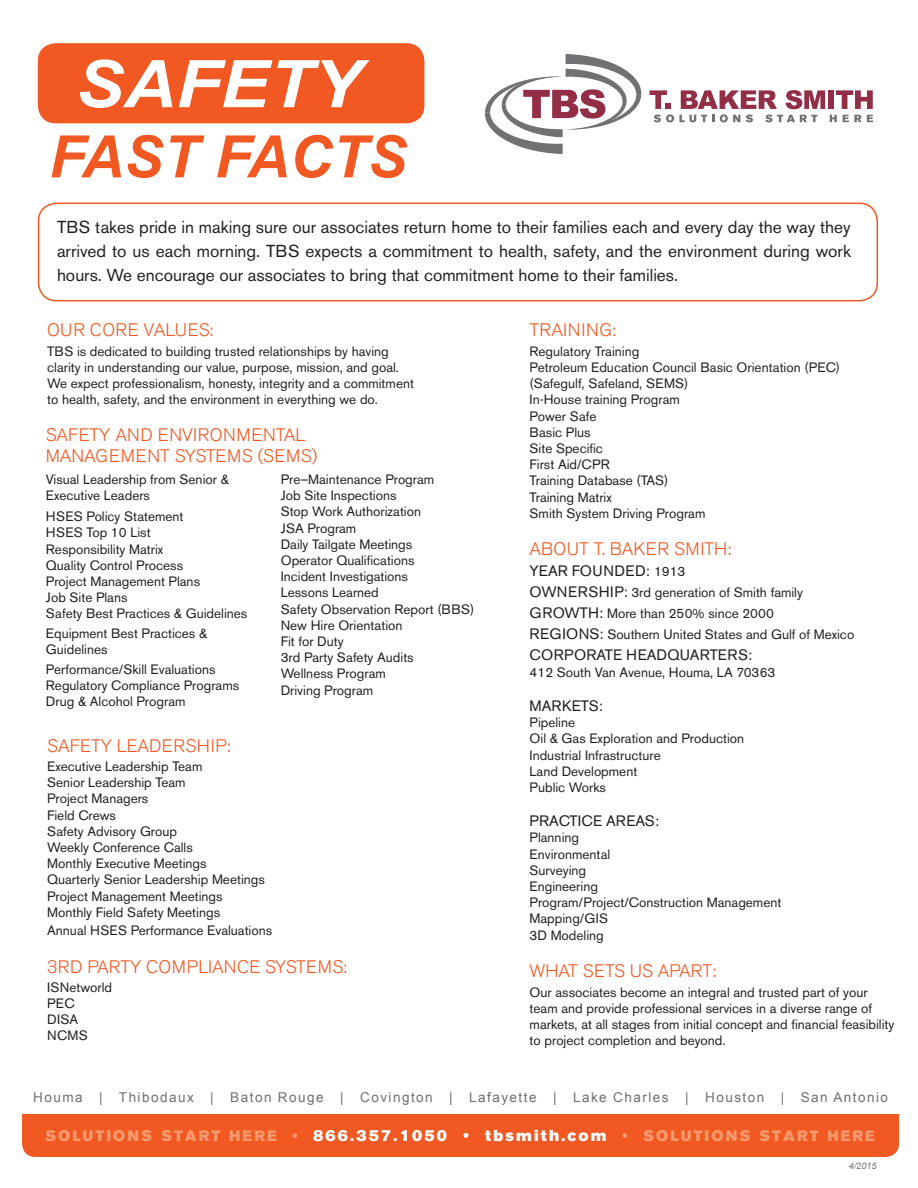
<style>
.page{position:relative;width:918px;height:1188px;background:#fff}
.page>*{position:absolute;margin:0;border:0;box-sizing:border-box;transform-origin:0 0}
.t1{font:300 18px "Akzidenz Grotesk BE";color:#f15822}
.t2{font:300 18px "Akzidenz Grotesk BE";letter-spacing:.02em;color:#f15822}
.t3{font:17.25px/24px "Akzidenz Grotesk BE";color:#231f20;text-align:justify}
.t4{font:15px "Akzidenz Grotesk BE Super";letter-spacing:.14em;color:#f7996c}
.t5{font:15px "Akzidenz Grotesk BE";letter-spacing:.02em;color:#231f20}
.t6{font:15px "Akzidenz Grotesk BE";color:#231f20}
.t7{font:13.5px/16.2px "Akzidenz Grotesk BE";color:#231f20}
.t8{font:13.5px "Arial";letter-spacing:.11em;color:#6d6f71}
.t9{font:italic 9px "Arial";color:#717174}
.s1{font-size:13.5px}
.s2{font-size:15px}
.s3{font-size:15.75px;color:#fff}
</style>
<div class="page">
<div style="left:38px;top:203px;width:840px;height:98px;border:2px solid #f15822;border-radius:18px"></div>
<div style="left:38px;top:43px;width:386px;height:80px;background:#f15822;border-radius:18px"></div>
<svg style="left:485px;top:54px;width:156px;height:100px"></svg>
<svg style="left:650px;top:90px;width:223px;height:32px"></svg>
<svg style="left:51px;top:135px;width:356px;height:43px"></svg>
<svg style="left:80px;top:59px;width:290px;height:49px"></svg>
<div style="left:22px;top:1114px;width:877px;height:43px;background:#f15822"></div>
<p class="t3" style="left:57px;top:215px;width:795px">TBS takes pride in making sure our associates return home to their families each and every day the way they arrived to us each morning. TBS expects a commitment to health, safety, and the environment during work hours. We encourage our associates to bring that commitment home to their families.</p>
<p class="t2" style="left:47px;top:320px;width:168px">OUR CORE VALUES:</p>
<p class="t7" style="left:47px;top:343px;width:368px">TBS is dedicated to building trusted relationships by having clarity in understanding our value, purpose, mission, and goal.<br>We expect professionalism, honesty, integrity and a commitment to health, safety, and the environment in everything we do.</p>
<p class="t1" style="left:46px;top:424px;width:261px">SAFETY AND ENVIRONMENTAL</p>
<p class="t1" style="left:46px;top:446px;width:273px">MANAGEMENT SYSTEMS (SEMS)</p>
<p class="t7" style="left:46px;top:471px;width:184px">Visual Leadership from Senior &amp;<br>Executive Leaders</p>
<p class="t7" style="left:46px;top:508px;width:139px">HSES Policy Statement</p>
<p class="t7" style="left:46px;top:525px;width:106px">HSES Top 10 List</p>
<p class="t7" style="left:46px;top:541px;width:119px">Responsibility Matrix</p>
<p class="t7" style="left:46px;top:557px;width:139px">Quality Control Process</p>
<p class="t7" style="left:46px;top:573px;width:156px">Project Management Plans</p>
<p class="t7" style="left:46px;top:589px;width:83px">Job Site Plans</p>
<p class="t7" style="left:46px;top:606px;width:203px">Safety Best Practices &amp; Guidelines</p>
<p class="t7" style="left:46px;top:625px;width:163px">Equipment Best Practices &amp;<br>Guidelines</p>
<p class="t7" style="left:46px;top:661px;width:171px">Performance/Skill Evaluations</p>
<p class="t7" style="left:46px;top:677px;width:195px">Regulatory Compliance Programs</p>
<p class="t7" style="left:46px;top:693px;width:141px">Drug &amp; Alcohol Program</p>
<p class="t7" style="left:281px;top:471px;width:155px">Pre–Maintenance Program</p>
<p class="t7" style="left:281px;top:487px;width:117px">Job Site Inspections</p>
<p class="t7" style="left:281px;top:504px;width:142px">Stop Work Authorization</p>
<p class="t7" style="left:281px;top:520px;width:77px">JSA Program</p>
<p class="t7" style="left:281px;top:536px;width:133px">Daily Tailgate Meetings</p>
<p class="t7" style="left:281px;top:552px;width:135px">Operator Qualifications<br>Incident Investigations<br>Lessons Learned</p>
<p class="t7" style="left:281px;top:601px;width:195px">Safety Observation Report (BBS)</p>
<p class="t7" style="left:281px;top:617px;width:123px">New Hire Orientation</p>
<p class="t7" style="left:281px;top:633px;width:65px">Fit for Duty</p>
<p class="t7" style="left:281px;top:649px;width:135px">3rd Party Safety Audits</p>
<p class="t7" style="left:281px;top:666px;width:107px">Wellness Program</p>
<p class="t7" style="left:281px;top:682px;width:94px">Driving Program</p>
<p class="t1" style="left:47px;top:736px;width:185px">SAFETY LEADERSHIP:</p>
<p class="t7" style="left:47px;top:758px;width:157px">Executive Leadership Team</p>
<p class="t7" style="left:47px;top:774px;width:140px">Senior Leadership Team</p>
<p class="t7" style="left:47px;top:791px;width:103px">Project Managers</p>
<p class="t7" style="left:47px;top:807px;width:70px">Field Crews</p>
<p class="t7" style="left:47px;top:823px;width:131px">Safety Advisory Group</p>
<p class="t7" style="left:47px;top:839px;width:147px">Weekly Conference Calls</p>
<p class="t7" style="left:47px;top:855px;width:161px">Monthly Executive Meetings</p>
<p class="t7" style="left:47px;top:872px;width:219px">Quarterly Senior Leadership Meetings</p>
<p class="t7" style="left:47px;top:888px;width:177px">Project Management Meetings</p>
<p class="t7" style="left:47px;top:904px;width:174px">Monthly Field Safety Meetings</p>
<p class="t7" style="left:47px;top:922px;width:227px">Annual HSES Performance Evaluations</p>
<p class="t1" style="left:47px;top:956px;width:301px">3RD PARTY COMPLIANCE SYSTEMS:</p>
<p class="t7" style="left:47px;top:979px;width:66px">ISNetworld</p>
<p class="t7" style="left:47px;top:995px;width:29px">PEC</p>
<p class="t7" style="left:47px;top:1011px;width:32px">DISA</p>
<p class="t7" style="left:47px;top:1027px;width:42px">NCMS</p>
<p class="t2" style="left:530px;top:320px;width:88px">TRAINING:</p>
<p class="t7" style="left:530px;top:343px;width:111px">Regulatory Training</p>
<p class="t7" style="left:530px;top:359px;width:312px">Petroleum Education Council Basic Orientation (PEC)</p>
<p class="t7" style="left:530px;top:375px;width:160px">(Safegulf, Safeland, SEMS)</p>
<p class="t7" style="left:530px;top:392px;width:152px">In-House training Program</p>
<p class="t7" style="left:530px;top:408px;width:68px">Power Safe</p>
<p class="t7" style="left:530px;top:424px;width:63px">Basic Plus</p>
<p class="t7" style="left:530px;top:440px;width:75px">Site Specific</p>
<p class="t7" style="left:530px;top:456px;width:82px">First Aid/CPR</p>
<p class="t7" style="left:530px;top:473px;width:140px">Training Database (TAS)<br>Training Matrix</p>
<p class="t7" style="left:530px;top:505px;width:177px">Smith System Driving Program</p>
<p class="t1" style="left:530px;top:539px;width:203px">ABOUT T. BAKER SMITH:</p>
<p class="t5" style="left:530px;top:562px;width:157px">YEAR FOUNDED: <span class="s1">1913</span></p>
<p class="t7" style="left:530px;top:585px;width:275px"><span class="s2">OWNERSHIP:</span> 3rd generation of Smith family</p>
<p class="t7" style="left:530px;top:606px;width:246px"><span class="s2">GROWTH:</span> More than 250% since 2000</p>
<p class="t7" style="left:530px;top:627px;width:326px"><span class="s2">REGIONS:</span> Southern United States and Gulf of Mexico</p>
<p class="t5" style="left:530px;top:646px;width:224px">CORPORATE HEADQUARTERS:</p>
<p class="t7" style="left:530px;top:664px;width:247px">412 South Van Avenue, Houma, LA 70363</p>
<p class="t6" style="left:530px;top:697px;width:75px">MARKETS:</p>
<p class="t7" style="left:530px;top:714px;width:47px">Pipeline</p>
<p class="t7" style="left:530px;top:731px;width:216px">Oil &amp; Gas Exploration and Production</p>
<p class="t7" style="left:530px;top:747px;width:133px">Industrial Infrastructure</p>
<p class="t7" style="left:530px;top:763px;width:109px">Land Development</p>
<p class="t7" style="left:530px;top:779px;width:78px">Public Works</p>
<p class="t6" style="left:530px;top:812px;width:131px">PRACTICE AREAS:</p>
<p class="t7" style="left:530px;top:830px;width:51px">Planning</p>
<p class="t7" style="left:530px;top:846px;width:82px">Environmental</p>
<p class="t7" style="left:530px;top:862px;width:58px">Surveying</p>
<p class="t7" style="left:530px;top:878px;width:70px">Engineering</p>
<p class="t7" style="left:530px;top:894px;width:253px">Program/Project/Construction Management</p>
<p class="t7" style="left:530px;top:911px;width:80px">Mapping/GIS</p>
<p class="t7" style="left:530px;top:927px;width:76px">3D Modeling</p>
<p class="t1" style="left:530px;top:961px;width:188px">WHAT SETS US APART:</p>
<p class="t7" style="left:530px;top:984px;width:366px">Our associates become an integral and trusted part of your team and provide professional services in a diverse range of markets, at all stages from initial concept and financial feasibility to project completion and beyond.</p>
<p class="t8" style="left:33px;top:1088px;width:856px">Houma | Thibodaux | Baton Rouge | Covington | Lafayette | Lake Charles | Houston | San Antonio</p>
<p class="t4" style="left:45px;top:1127px;width:831px">SOLUTIONS START HERE • <span class="s3">866.357.1050 • tbsmith.com</span> • SOLUTIONS START HERE</p>
<p class="t9" style="left:849px;top:1160px;width:29px">4/2015</p>
</div>
